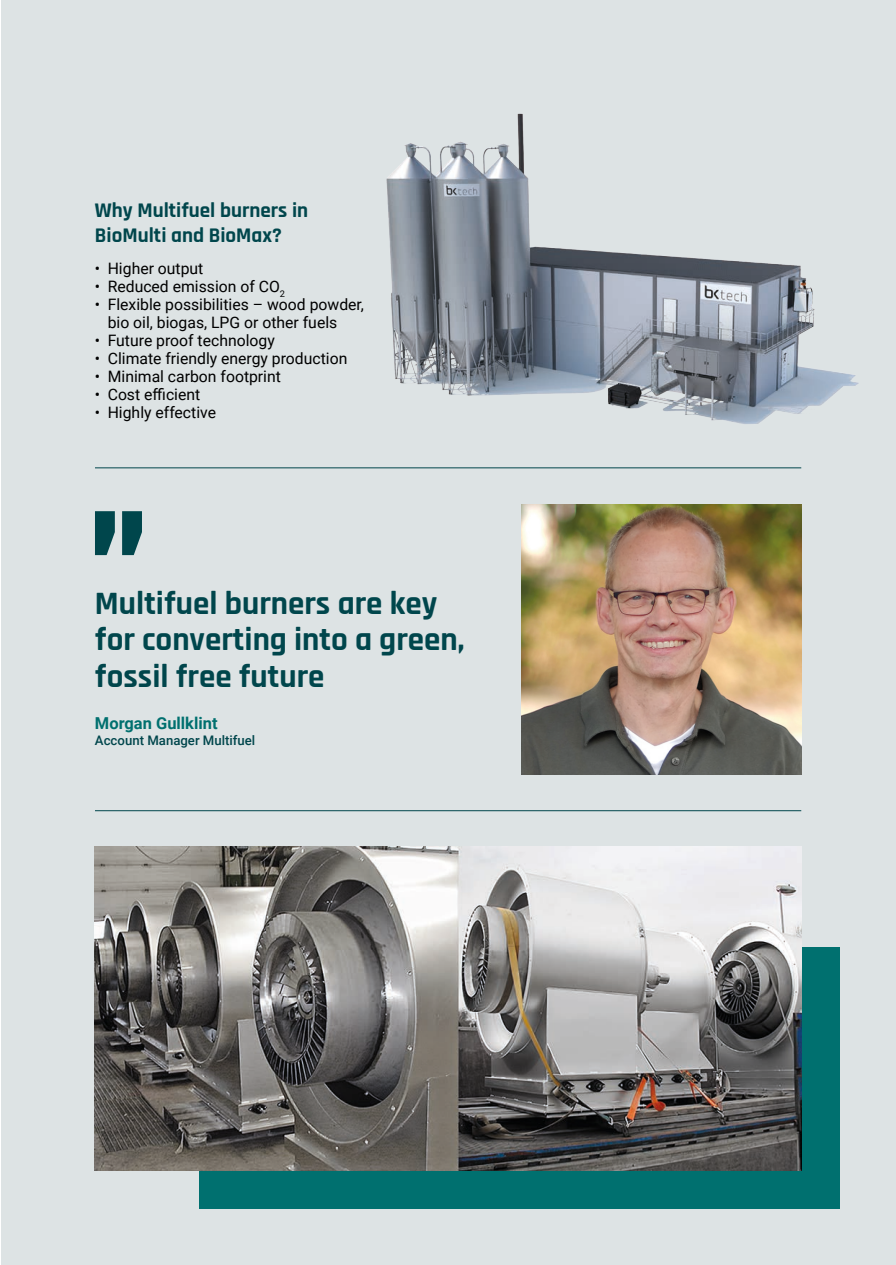
<style>
.page{position:relative;width:896px;height:1265px;background:#fff}
.page>*{position:absolute;margin:0;border:0;box-sizing:border-box;transform-origin:0 0}
.t1{font:700 33px/36.8px "Rajdhani";color:#00464c}
.t2{font:700 21px/25.2px "Rajdhani";color:#00464c}
.t3{font:700 16.5px "Roboto";color:#00706f}
.t4{font:15.75px/18px "Roboto";color:#000}
.t5{font:500 13.2px "Roboto";color:#00464c}
</style>
<div class="page">
<div style="left:1px;top:0;width:894px;height:1265px;background:#dde3e4"></div>
<div style="left:199px;top:947px;width:640px;height:261px;background:#00706f"></div>
<img style="left:95px;top:846px;width:706px;height:324px">
<img style="left:521px;top:504px;width:280px;height:270px">
<svg style="left:95px;top:511px;width:47px;height:44px"></svg>
<hr style="left:95px;top:467px;width:706px;height:1px;background:#00464c">
<hr style="left:95px;top:810px;width:706px;height:1px;background:#00464c">
<img style="left:386px;top:113px;width:473px;height:311px">
<h2 class="t2" style="left:95px;top:198px;width:215px">Why Multifuel burners in<br>BioMulti and BioMax?</h2>
<p class="t4" style="left:95px;top:258px;width:110px">• Higher output</p>
<p class="t4" style="left:95px;top:276px;width:191px">• Reduced emission of CO<sub>2</sub></p>
<p class="t4" style="left:108px;top:294px;width:258px;text-indent:-13px">• Flexible possibilities – wood powder, bio oil, biogas, LPG or other fuels</p>
<p class="t4" style="left:95px;top:330px;width:181px">• Future proof technology</p>
<p class="t4" style="left:95px;top:348px;width:254px">• Climate friendly energy production</p>
<p class="t4" style="left:95px;top:366px;width:187px">• Minimal carbon footprint</p>
<p class="t4" style="left:95px;top:384px;width:107px">• Cost efficient</p>
<p class="t4" style="left:95px;top:402px;width:123px">• Highly effective</p>
<h1 class="t1" style="left:95px;top:585px;width:371px">Multifuel burners are key for converting into a green, fossil free future</h1>
<p class="t3" style="left:95px;top:711px;width:124px">Morgan Gullklint</p>
<p class="t5" style="left:95px;top:731px;width:162px">Account Manager Multifuel</p>
</div>
